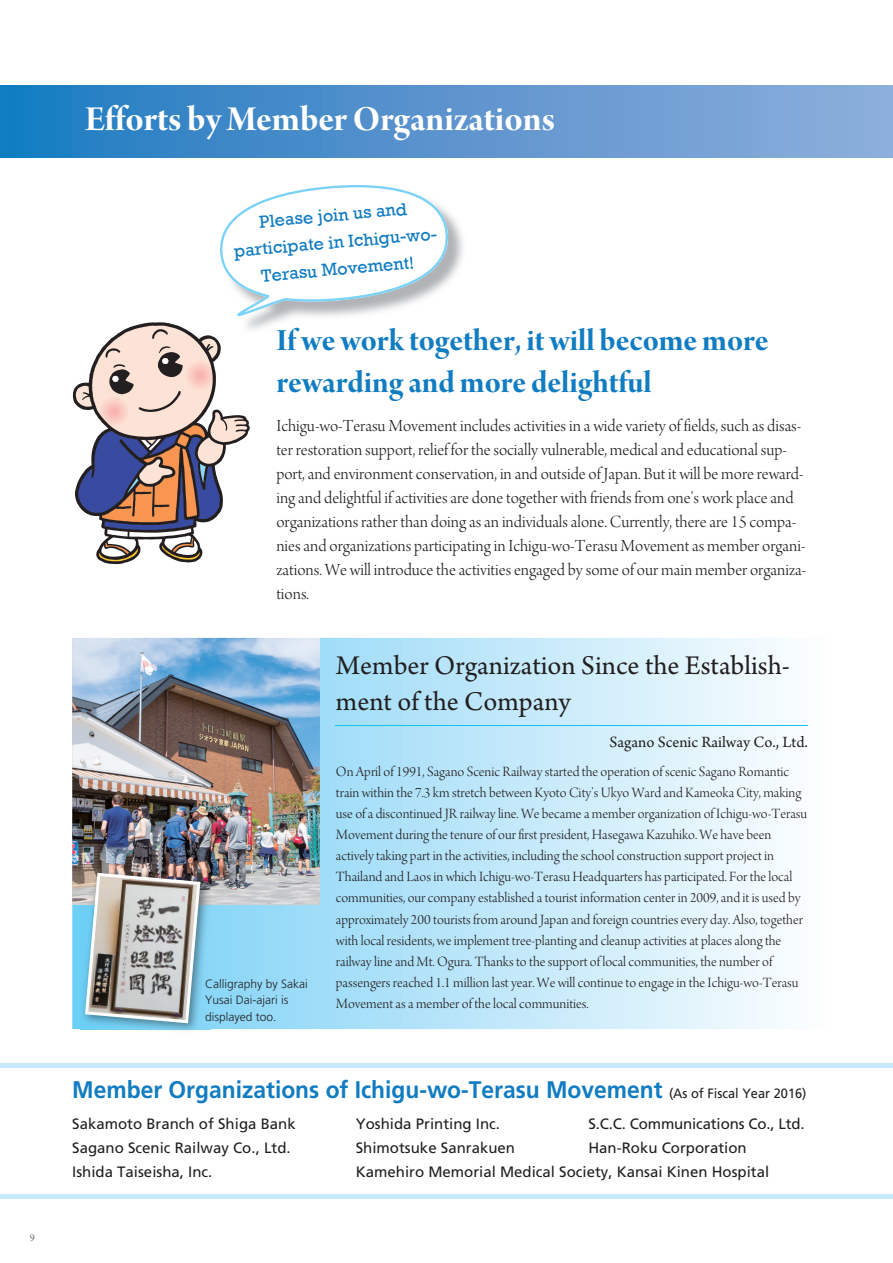
<style>
.page{position:relative;width:893px;height:1263px;background:#fff}
.page>*{position:absolute;margin:0;border:0;box-sizing:border-box;transform-origin:0 0}
.t1{font:37.5px "Arno Pro Bold Display";color:#fff}
.t2{font:33px/42px "Arno Pro Bold Display";color:#107cc2}
.t3{font:28.5px/36px "Arno Pro";color:#231f20}
.t4{font:700 24px "Frutiger LT Std";color:#107cc2;scale:.95 1}
.t5{font:18px/24px "Arno Pro Light Display";color:#231f20}
.t6{font:18px/27px "Rockwell";color:#107cc2;text-align:center}
.t7{font:16.5px "Arno Pro";color:#231f20}
.t8{font:15px/21px "Arno Pro Light Display";color:#231f20}
.t9{font:15px "Frutiger LT Std";color:#231f20}
.t10{font:300 12px/16.5px "Frutiger LT Std";color:#231f20}
.t11{font:10.5px "Minion Pro";color:#6c6d70}
.s1{font-weight:400;font-size:13.5px;color:#231f20}
</style>
<div class="page">
<svg style="left:72px;top:638px;width:710px;height:391px;background:#c5e9fa"></svg>
<hr style="left:336px;top:725px;width:472px;height:1px;background:#15c0f2">
<hr style="left:0;top:1063px;width:893px;height:4px;background:#c6eafa">
<hr style="left:0;top:1195px;width:893px;height:4px;background:#c6eafa">
<div style="left:0;top:85px;width:893px;height:72px;background:linear-gradient(to right,#1c7bc1,#93aedb)"></div>
<img style="left:72px;top:638px;width:248px;height:266px">
<img style="left:80px;top:868px;width:131px;height:162px">
<img style="left:85px;top:873px;width:115px;height:150px">
<svg style="left:72px;top:322px;width:178px;height:242px"></svg>
<img style="left:223px;top:214px;width:240px;height:120px">
<svg style="left:220px;top:185px;width:229px;height:131px"></svg>
<p class="t11" style="left:30px;top:1231px;width:7px">9</p>
<p class="t1" style="left:85px;top:104px;width:471px">Efforts by Member Organizations</p>
<p class="t6" style="left:230px;top:210px;width:208px;rotate:-5deg">Please join us and participate in Ichigu-wo-<br>Terasu Movement!</p>
<p class="t2" style="left:276px;top:322px;width:494px">If we work together, it will become more rewarding and more delightful</p>
<p class="t5" style="left:276px;top:415px;width:531px">Ichigu-wo-Terasu Movement includes activities in a wide variety of fields, such as disas&shy;ter restoration support, relief for the socially vulnerable, medical and educational sup&shy;port, and environment conservation, in and outside of Japan. But it will be more reward&shy;ing and delightful if activities are done together with friends from one’s work place and organizations rather than doing as an individuals alone. Currently, there are 15 compa&shy;nies and organizations participating in Ichigu-wo-Terasu Movement as member organi&shy;zations. We will introduce the activities engaged by some of our main member organiza&shy;tions.</p>
<p class="t3" style="left:336px;top:649px;width:456px">Member Organization Since the Establish&shy;ment of the Company</p>
<p class="t10" style="left:205px;top:976px;width:104px">Calligraphy by Sakai<br>Yusai Dai-ajari is displayed too.</p>
<p class="t7" style="left:610px;top:735px;width:200px">Sagano Scenic Railway Co., Ltd.</p>
<p class="t8" style="left:336px;top:763px;width:473px">On April of 1991, Sagano Scenic Railway started the operation of scenic Sagano Romantic train within the 7.3 km stretch between Kyoto City’s Ukyo Ward and Kameoka City, making use of a discontinued JR railway line. We became a member organization of Ichigu-wo-Terasu Movement during the tenure of our first president, Hasegawa Kazuhiko. We have been actively taking part in the activities, including the school construction support project in Thailand and Laos in which Ichigu-wo-Terasu Headquarters has participated. For the local communities, our company established a tourist information center in 2009, and it is used by approximately 200 tourists from around Japan and foreign countries every day. Also, together with local residents, we implement tree-planting and cleanup activities at places along the railway line and Mt. Ogura. Thanks to the support of local communities, the number of passengers reached 1.1 million last year. We will continue to engage in the Ichigu-wo-Terasu Movement as a member of the local communities.</p>
<p class="t4" style="left:72px;top:1080px;width:774px">Member Organizations of Ichigu-wo-Terasu Movement <span class="s1">(As of Fiscal Year 2016)</span></p>
<p class="t9" style="left:72px;top:1118px;width:225px">Sakamoto Branch of Shiga Bank</p>
<p class="t9" style="left:356px;top:1118px;width:146px">Yoshida Printing Inc.</p>
<p class="t9" style="left:588px;top:1118px;width:218px">S.C.C. Communications Co., Ltd.</p>
<p class="t9" style="left:72px;top:1142px;width:220px">Sagano Scenic Railway Co., Ltd.</p>
<p class="t9" style="left:356px;top:1142px;width:161px">Shimotsuke Sanrakuen</p>
<p class="t9" style="left:588px;top:1142px;width:160px">Han-Roku Corporation</p>
<p class="t9" style="left:72px;top:1166px;width:142px">Ishida Taiseisha, Inc.</p>
<p class="t9" style="left:356px;top:1166px;width:415px">Kamehiro Memorial Medical Society, Kansai Kinen Hospital</p>
</div>
